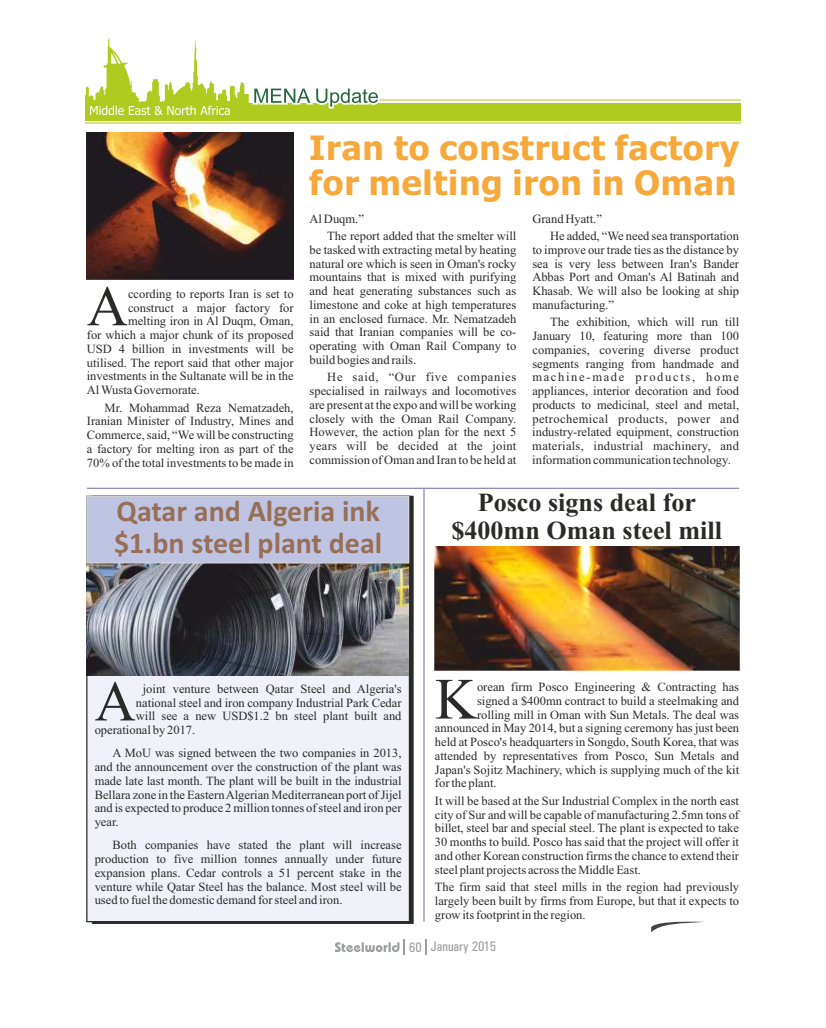
<style>
.page{position:relative;width:826px;height:1028px;background:#fff}
.page>*{position:absolute;margin:0;border:0;box-sizing:border-box;transform-origin:0 0}
.t1{font:58.25px "Times New Roman";color:#2a2a29}
.t2{font:57px "Times New Roman";color:#2a2a29}
.t3{font:700 33.62px/35px "Tahoma";letter-spacing:.025em;color:#f7a83a}
.t4{font:700 30px/32.5px "Calibri";color:#976f57}
.t5{font:700 26.12px/27.5px "Times New Roman";color:#2a2a29;text-align:center}
.t6{font:13.88px "Univers Condensed";color:#9d9e9e}
.t7{font:12.5px/13.8px "Times New Roman";color:#2a2a29;text-align:justify}
</style>
<div class="page">
<img style="left:87px;top:132px;width:207px;height:147px">
<div style="left:86px;top:495px;width:324px;height:428px;background:#f1f2f9"></div>
<img style="left:87px;top:563px;width:322px;height:112px">
<div style="left:87px;top:496px;width:322px;height:67px;background:#c0c4e3"></div>
<hr style="left:87px;top:487px;width:652px;height:2px;background:#9089b0">
<hr style="left:423px;top:488px;width:1px;height:433px;background:#9089b0">
<img style="left:434px;top:546px;width:305px;height:124px">
<svg style="left:335px;top:939px;width:70px;height:16px"></svg>
<svg style="left:425px;top:939px;width:1px;height:16px"></svg>
<svg style="left:651px;top:921px;width:53px;height:11px"></svg>
<hr style="left:85px;top:122px;width:655px;height:2px;background:#dbe285">
<hr style="left:366px;top:100px;width:374px;height:1px;background:#dbe285">
<div style="left:85px;top:103px;width:656px;height:17px;background:#b0cb1f"></div>
<svg style="left:85px;top:38px;width:295px;height:77px"></svg>
<h2 class="t2" style="left:87px;top:286px;width:43px">A</h2>
<p class="t7" style="left:128px;top:288px;width:167px">ccording to reports Iran is set to</p>
<p class="t7" style="left:128px;top:302px;width:167px">construct a major factory for</p>
<p class="t7" style="left:128px;top:315px;width:167px">melting iron in Al Duqm, Oman,</p>
<p class="t7" style="left:87px;top:329px;width:208px">for which a major chunk of its proposed</p>
<p class="t7" style="left:87px;top:343px;width:208px">USD 4 billion in investments will be</p>
<p class="t7" style="left:87px;top:357px;width:208px">utilised. The report said that other major</p>
<p class="t7" style="left:87px;top:370px;width:208px">investments in the Sultanate will be in the</p>
<p class="t7" style="left:87px;top:384px;width:115px">Al Wusta Governorate.</p>
<p class="t7" style="left:87px;top:402px;width:208px;text-indent:18px">Mr. Mohammad Reza Nematzadeh, Iranian Minister of Industry, Mines and Commerce, said, “We will be constructing a factory for melting iron as part of the 70% of the total investments to be made in</p>
<h3 class="t3" style="left:309px;top:133px;width:431px">Iran to construct factory for melting iron in Oman</h3>
<p class="t7" style="left:327px;top:211px;width:190px;line-height:17.5px;text-indent:-18px">Al Duqm.”<br>The report added that the smelter will</p>
<p class="t7" style="left:309px;top:244px;width:208px">be tasked with extracting metal by heating natural ore which is seen in Oman's rocky mountains that is mixed with purifying and heat generating substances such as limestone and coke at high temperatures in an enclosed furnace. Mr. Nematzadeh said that Iranian companies will be co&shy;operating with Oman Rail Company to build bogies and rails.</p>
<p class="t7" style="left:309px;top:371px;width:208px;text-indent:18px">He said, “Our five companies specialised in railways and locomotives are present at the expo and will be working closely with the Oman Rail Company.<br>However, the action plan for the next 5 years will be decided at the joint commission of Oman and Iran to be held at</p>
<p class="t7" style="left:550px;top:211px;width:190px;line-height:17.5px;text-indent:-18px">Grand Hyatt.”<br>He added, “We need sea transportation</p>
<p class="t7" style="left:532px;top:244px;width:208px">to improve our trade ties as the distance by sea is very less between Iran's Bander Abbas Port and Oman's Al Batinah and Khasab. We will also be looking at ship manufacturing.”</p>
<p class="t7" style="left:532px;top:316px;width:208px;text-indent:18px">The exhibition, which will run till January 10, featuring more than 100 companies, covering diverse product segments ranging from handmade and machine-made products, home appliances, interior decoration and food products to medicinal, steel and metal, petrochemical products, power and industry-related equipment, construction materials, industrial machinery, and information communication technology.</p>
<h3 class="t4" style="left:114px;top:497px;width:270px">Qatar and Algeria ink $1.bn steel plant deal</h3>
<h3 class="t5" style="left:451px;top:491px;width:272px">Posco signs deal for $400mn Oman steel mill</h3>
<h2 class="t2" style="left:95px;top:681px;width:43px">A</h2>
<p class="t7" style="left:143px;top:683px;width:260px">joint venture between Qatar Steel and Algeria's</p>
<p class="t7" style="left:136px;top:697px;width:267px">national steel and iron company Industrial Park Cedar</p>
<p class="t7" style="left:136px;top:710px;width:267px">will see a new USD$1.2 bn steel plant built and</p>
<p class="t7" style="left:95px;top:724px;width:102px">operational by 2017.</p>
<p class="t7" style="left:95px;top:747px;width:308px;text-indent:18px">A MoU was signed between the two companies in 2013, and the announcement over the construction of the plant was made late last month. The plant will be built in the industrial Bellara zone in the Eastern Algerian Mediterranean port of Jijel and is expected to produce 2 million tonnes of steel and iron per year.</p>
<p class="t7" style="left:95px;top:839px;width:308px;text-indent:18px">Both companies have stated the plant will increase production to five million tonnes annually under future expansion plans. Cedar controls a 51 percent stake in the venture while Qatar Steel has the balance. Most steel will be used to fuel the domestic demand for steel and iron.</p>
<h1 class="t1" style="left:435px;top:678px;width:44px">K</h1>
<p class="t7" style="left:477px;top:681px;width:263px">orean firm Posco Engineering &amp; Contracting has</p>
<p class="t7" style="left:477px;top:695px;width:263px">signed a $400mn contract to build a steelmaking and</p>
<p class="t7" style="left:477px;top:708px;width:263px">rolling mill in Oman with Sun Metals. The deal was</p>
<p class="t7" style="left:435px;top:722px;width:306px">announced in May 2014, but a signing ceremony has just been</p>
<p class="t7" style="left:435px;top:736px;width:306px">held at Posco's headquarters in Songdo, South Korea, that was</p>
<p class="t7" style="left:435px;top:750px;width:306px">attended by representatives from Posco, Sun Metals and</p>
<p class="t7" style="left:435px;top:763px;width:306px">Japan's Sojitz Machinery, which is supplying much of the kit</p>
<p class="t7" style="left:435px;top:777px;width:63px">for the plant.</p>
<p class="t7" style="left:435px;top:795px;width:306px">It will be based at the Sur Industrial Complex in the north east city of Sur and will be capable of manufacturing 2.5mn tons of billet, steel bar and special steel. The plant is expected to take 30 months to build. Posco has said that the project will offer it and other Korean construction firms the chance to extend their steel plant projects across the Middle East.</p>
<p class="t7" style="left:435px;top:881px;width:306px">The firm said that steel mills in the region had previously largely been built by firms from Europe, but that it expects to grow its footprint in the region.</p>
<p class="t6" style="left:409px;top:941px;width:89px"><sub>60</sub> January 2015</p>
</div>
